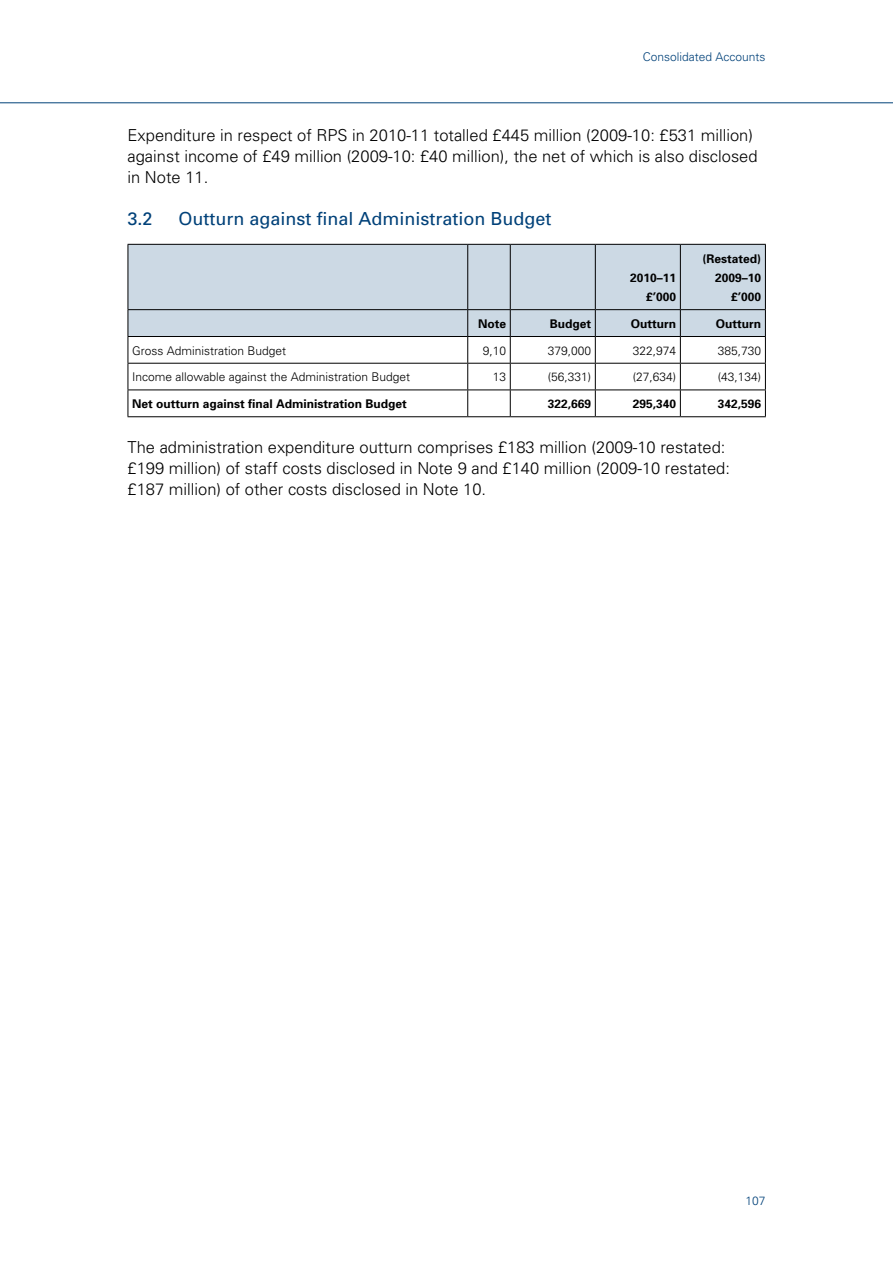
<style>
.page{position:relative;width:893px;height:1263px;background:#fff}
.page>*{position:absolute;margin:0;border:0;box-sizing:border-box;transform-origin:0 0}
.t1{font:18px "Univers";color:#004179}
.t2{font:300 16.5px/21px "Univers";color:#000}
.t3{font:700 12px/19.2px "Univers";color:#000;text-align:right}
.t4{font:300 12px "Univers";color:#000}
.t5{font:300 12px "Univers";color:#004179}
</style>
<div class="page">
<hr style="left:0;top:102px;width:893px;height:1px;background:#004179">
<div style="left:128px;top:244px;width:340px;height:66px;background:#ccd9e4"></div>
<div style="left:468px;top:244px;width:42px;height:66px;background:#ccd9e4"></div>
<div style="left:510px;top:244px;width:85px;height:66px;background:#ccd9e4"></div>
<div style="left:595px;top:244px;width:85px;height:66px;background:#ccd9e4"></div>
<div style="left:680px;top:244px;width:85px;height:66px;background:#ccd9e4"></div>
<div style="left:128px;top:310px;width:340px;height:26px;background:#ccd9e4"></div>
<div style="left:468px;top:310px;width:42px;height:26px;background:#ccd9e4"></div>
<div style="left:510px;top:310px;width:85px;height:26px;background:#ccd9e4"></div>
<div style="left:595px;top:310px;width:85px;height:26px;background:#ccd9e4"></div>
<div style="left:680px;top:310px;width:85px;height:26px;background:#ccd9e4"></div>
<hr style="left:128px;top:244px;width:340px;height:1px;background:#000">
<hr style="left:128px;top:245px;width:1px;height:64px;background:#000">
<hr style="left:468px;top:244px;width:42px;height:1px;background:#000">
<hr style="left:467px;top:245px;width:1px;height:64px;background:#000">
<hr style="left:510px;top:244px;width:85px;height:1px;background:#000">
<hr style="left:510px;top:245px;width:1px;height:64px;background:#000">
<hr style="left:595px;top:244px;width:85px;height:1px;background:#000">
<hr style="left:595px;top:245px;width:1px;height:64px;background:#000">
<hr style="left:680px;top:244px;width:86px;height:1px;background:#000">
<hr style="left:680px;top:245px;width:1px;height:64px;background:#000">
<hr style="left:765px;top:245px;width:1px;height:64px;background:#000">
<hr style="left:128px;top:309px;width:340px;height:1px;background:#000">
<hr style="left:468px;top:309px;width:42px;height:1px;background:#000">
<hr style="left:510px;top:309px;width:85px;height:1px;background:#000">
<hr style="left:595px;top:309px;width:85px;height:1px;background:#000">
<hr style="left:680px;top:309px;width:86px;height:1px;background:#000">
<hr style="left:128px;top:336px;width:340px;height:1px;background:#000">
<hr style="left:468px;top:336px;width:42px;height:1px;background:#000">
<hr style="left:510px;top:336px;width:85px;height:1px;background:#000">
<hr style="left:595px;top:336px;width:85px;height:1px;background:#000">
<hr style="left:680px;top:336px;width:86px;height:1px;background:#000">
<hr style="left:128px;top:363px;width:340px;height:1px;background:#000">
<hr style="left:468px;top:363px;width:42px;height:1px;background:#000">
<hr style="left:510px;top:363px;width:85px;height:1px;background:#000">
<hr style="left:595px;top:363px;width:85px;height:1px;background:#000">
<hr style="left:680px;top:363px;width:86px;height:1px;background:#000">
<hr style="left:128px;top:389px;width:340px;height:1px;background:#000">
<svg style="left:128px;top:310px;width:1px;height:106px"></svg>
<hr style="left:468px;top:389px;width:42px;height:1px;background:#000">
<svg style="left:467px;top:310px;width:1px;height:106px"></svg>
<hr style="left:510px;top:389px;width:85px;height:1px;background:#000">
<svg style="left:510px;top:310px;width:1px;height:106px"></svg>
<hr style="left:595px;top:389px;width:85px;height:1px;background:#000">
<svg style="left:595px;top:310px;width:1px;height:106px"></svg>
<hr style="left:680px;top:389px;width:86px;height:1px;background:#000">
<svg style="left:680px;top:310px;width:1px;height:106px"></svg>
<svg style="left:765px;top:310px;width:1px;height:106px"></svg>
<hr style="left:128px;top:416px;width:340px;height:1px;background:#000">
<hr style="left:468px;top:416px;width:42px;height:1px;background:#000">
<hr style="left:510px;top:416px;width:85px;height:1px;background:#000">
<hr style="left:595px;top:416px;width:85px;height:1px;background:#000">
<hr style="left:680px;top:416px;width:86px;height:1px;background:#000">
<p class="t5" style="left:643px;top:49px;width:124px">Consolidated Accounts</p>
<p class="t2" style="left:128px;top:124px;width:631px">Expenditure in respect of RPS in 2010-11 totalled £445 million (2009-10: £531 million) against income of £49 million (2009-10: £40 million), the net of which is also disclosed in Note 11.</p>
<h3 class="t1" style="left:128px;top:208px;width:27px">3.2</h3>
<h3 class="t1" style="left:179px;top:208px;width:375px">Outturn against final Administration Budget</h3>
<p class="t3" style="left:630px;top:268px;width:48px">2010–11 £’000</p>
<p class="t3" style="left:702px;top:248px;width:60px">(Restated)<br>2009–10 £’000</p>
<p class="t3" style="left:478px;top:314px;width:30px">Note</p>
<p class="t3" style="left:550px;top:314px;width:43px">Budget</p>
<p class="t3" style="left:631px;top:314px;width:47px">Outturn</p>
<p class="t3" style="left:716px;top:314px;width:47px">Outturn</p>
<p class="t4" style="left:132px;top:343px;width:156px">Gross Administration Budget</p>
<p class="t4" style="left:483px;top:343px;width:25px">9,10</p>
<p class="t4" style="left:548px;top:343px;width:45px">379,000</p>
<p class="t4" style="left:633px;top:343px;width:45px">322,974</p>
<p class="t4" style="left:718px;top:343px;width:45px">385,730</p>
<p class="t4" style="left:132px;top:370px;width:280px">Income allowable against the Administration Budget</p>
<p class="t4" style="left:493px;top:370px;width:15px">13</p>
<p class="t4" style="left:548px;top:370px;width:45px">(56,331)</p>
<p class="t4" style="left:633px;top:370px;width:45px">(27,634)</p>
<p class="t4" style="left:718px;top:370px;width:45px">(43,134)</p>
<p class="t3" style="left:132px;top:394px;width:276px">Net outturn against final Administration Budget</p>
<p class="t3" style="left:548px;top:394px;width:45px">322,669</p>
<p class="t3" style="left:633px;top:394px;width:45px">295,340</p>
<p class="t3" style="left:718px;top:394px;width:45px">342,596</p>
<p class="t2" style="left:128px;top:437px;width:604px">The administration expenditure outturn comprises £183 million (2009-10 restated: £199 million) of staff costs disclosed in Note 9 and £140 million (2009-10 restated: £187 million) of other costs disclosed in Note 10.</p>
<p class="t5" style="left:745px;top:1193px;width:22px">107</p>
</div>
